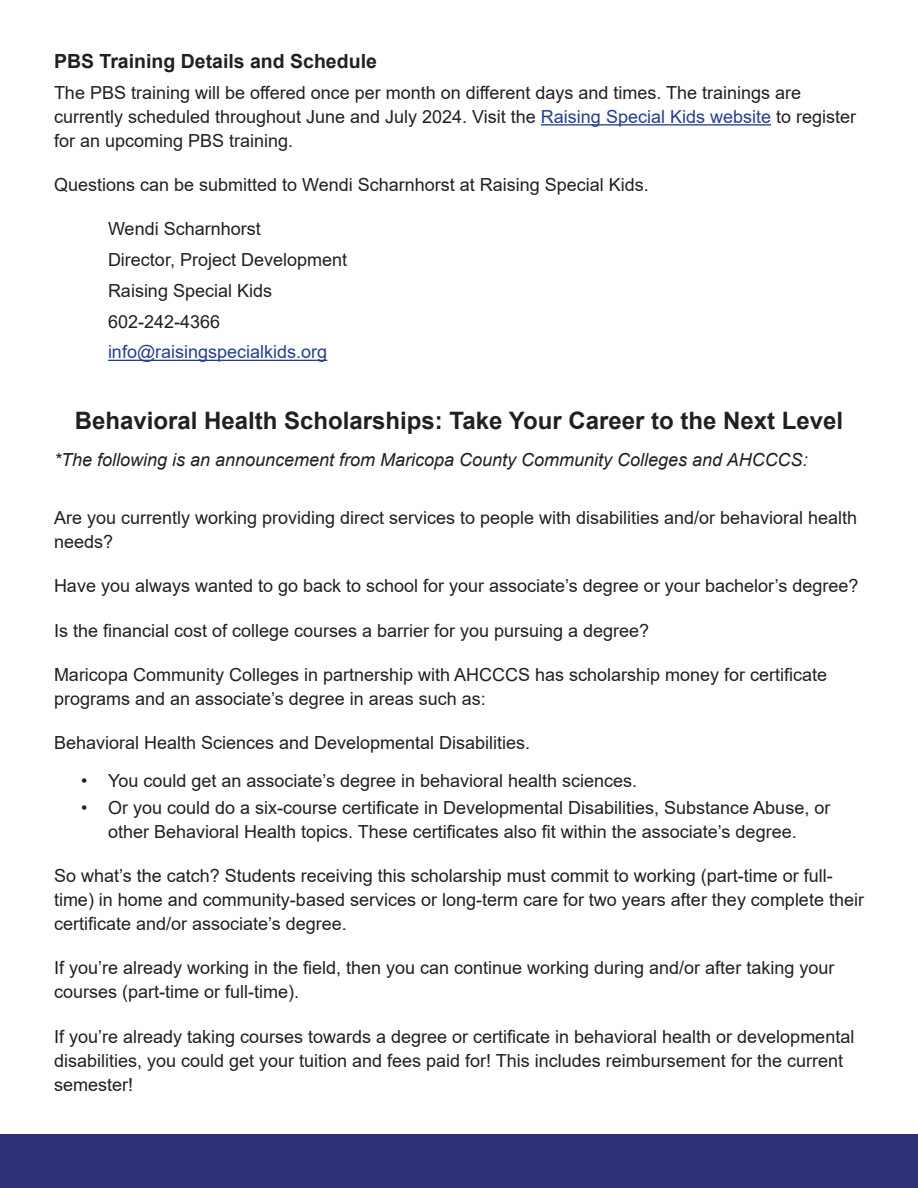
<style>
.page{position:relative;width:918px;height:1188px;background:#fff}
.page>*{position:absolute;margin:0;border:0;box-sizing:border-box;transform-origin:0 0}
.t1{font:700 24px "Arial";color:#231f20}
.t2{font:700 19.5px "Arial";color:#231f20}
.t3{font:18px/24px "Arial";color:#231f20}
.t4{font:italic 18px "Arial";color:#231f20}
.t5{font:18px "Arial";color:#253f8e}
.s1{color:#253f8e}
</style>
<div class="page">
<div style="left:0;top:1134px;width:918px;height:54px;background:#2d3079"></div>
<hr style="left:541px;top:124px;width:230px;height:2px;background:#253f8e">
<hr style="left:108px;top:360px;width:219px;height:1px;background:#253f8e">
<p class="t2" style="left:54px;top:48px;width:324px">PBS Training Details and Schedule</p>
<p class="t3" style="left:54px;top:81px;width:804px">The PBS training will be offered once per month on different days and times. The trainings are currently scheduled throughout June and July 2024. Visit the <span class="s1">Raising Special Kids website</span> to register for an upcoming PBS training.</p>
<p class="t3" style="left:54px;top:173px;width:596px">Questions can be submitted to Wendi Scharnhorst at Raising Special Kids.</p>
<p class="t3" style="left:108px;top:214px;width:241px;line-height:30.8px">Wendi Scharnhorst<br>Director, Project Development<br>Raising Special Kids<br>602-242-4366</p>
<p class="t5" style="left:108px;top:340px;width:221px">info@raisingspecialkids.org</p>
<h1 class="t1" style="left:75px;top:404px;width:770px">Behavioral Health Scholarships: Take Your Career to the Next Level</h1>
<p class="t4" style="left:54px;top:448px;width:755px">*The following is an announcement from Maricopa County Community Colleges and AHCCCS:</p>
<p class="t3" style="left:54px;top:506px;width:805px">Are you currently working providing direct services to people with disabilities and/or behavioral health needs?</p>
<p class="t3" style="left:54px;top:574px;width:806px">Have you always wanted to go back to school for your associate’s degree or your bachelor’s degree?</p>
<p class="t3" style="left:54px;top:618px;width:597px">Is the financial cost of college courses a barrier for you pursuing a degree?</p>
<p class="t3" style="left:54px;top:662px;width:775px">Maricopa Community Colleges in partnership with AHCCCS has scholarship money for certificate programs and an associate’s degree in areas such as:</p>
<p class="t3" style="left:54px;top:731px;width:478px">Behavioral Health Sciences and Developmental Disabilities.</p>
<p class="t3" style="left:81px;top:768px;width:558px">• You could get an associate’s degree in behavioral health sciences.</p>
<p class="t3" style="left:81px;top:796px;width:751px;text-align:center">• Or you could do a six-course certificate in Developmental Disabilities, Substance Abuse, or other Behavioral Health topics. These certificates also fit within the associate’s degree.</p>
<p class="t3" style="left:54px;top:864px;width:812px">So what’s the catch? Students receiving this scholarship must commit to working (part-time or full&shy;time) in home and community-based services or long-term care for two years after they complete their certificate and/or associate’s degree.</p>
<p class="t3" style="left:54px;top:956px;width:782px">If you’re already working in the field, then you can continue working during and/or after taking your courses (part-time or full-time).</p>
<p class="t3" style="left:54px;top:1024px;width:802px">If you’re already taking courses towards a degree or certificate in behavioral health or developmental disabilities, you could get your tuition and fees paid for! This includes reimbursement for the current semester!</p>
</div>
